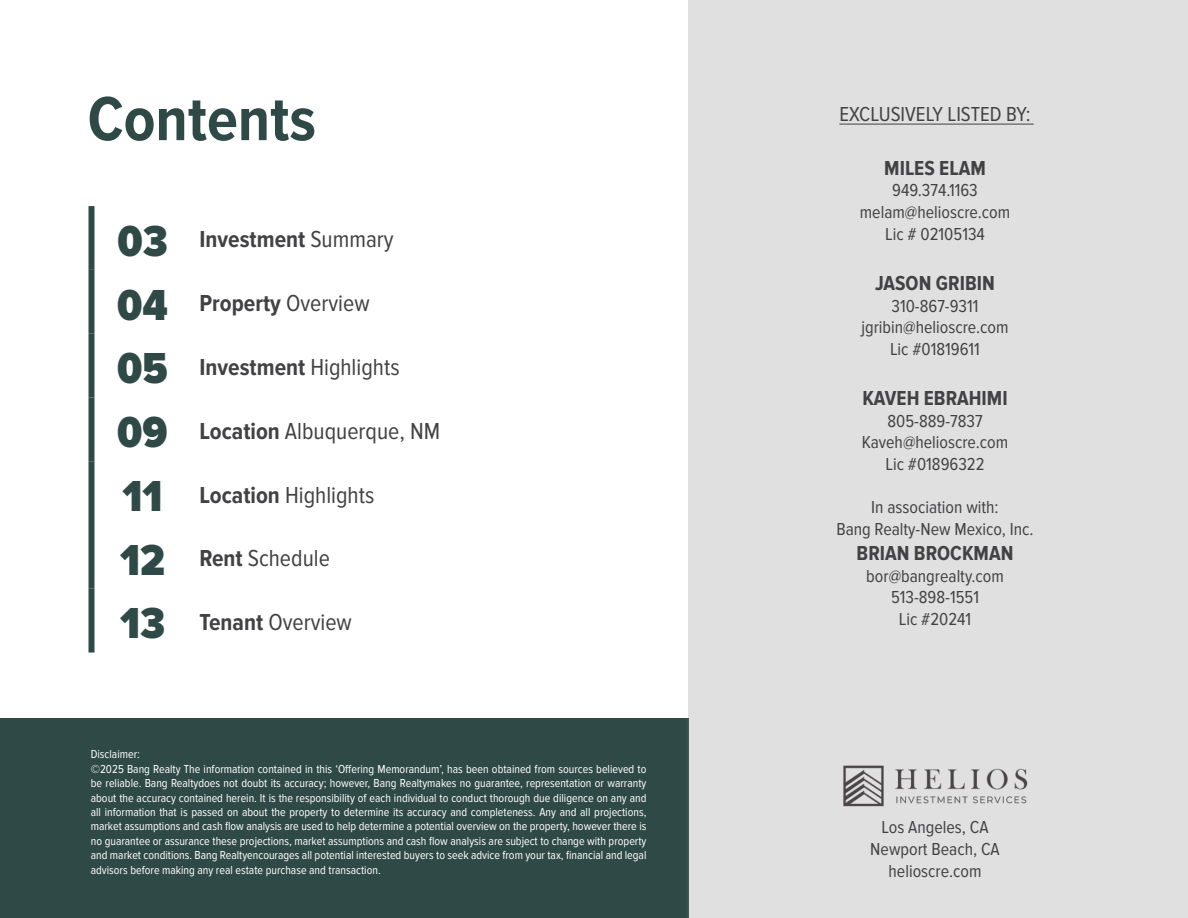
<style>
.page{position:relative;width:1188px;height:918px;background:#fff}
.page>*{position:absolute;margin:0;border:0;box-sizing:border-box;transform-origin:0 0}
.t1{font:700 64.5px "Proxima Nova Cond";color:#2f4a46}
.t2{font:24px "Proxima Nova Cond";color:#424143}
.t3{font:700 24px "Proxima Nova Cond";color:#424143}
.t4{font:700 21px "Proxima Nova Cond";color:#424143}
.t5{font:21px "Proxima Nova Cond";color:#424143}
.t6{font:18px/21.6px "Proxima Nova Cond";color:#424143;text-align:center}
.t7{font:12px/14.4px "Proxima Nova Cond";color:#fff}
.s1{font-weight:900;font-size:45px;color:#2f4a46}
.s2{font-weight:400}
.s3{font-weight:700}
</style>
<div class="page">
<div style="left:0;top:718px;width:688px;height:200px;background:#2f4a46"></div>
<div style="left:88px;top:206px;width:6px;height:64px;background:#2f4a46"></div>
<div style="left:88px;top:270px;width:6px;height:64px;background:#2f4a46"></div>
<div style="left:88px;top:334px;width:6px;height:63px;background:#2f4a46"></div>
<div style="left:88px;top:397px;width:6px;height:64px;background:#2f4a46"></div>
<div style="left:88px;top:461px;width:6px;height:64px;background:#2f4a46"></div>
<div style="left:88px;top:525px;width:6px;height:64px;background:#2f4a46"></div>
<div style="left:88px;top:589px;width:6px;height:64px;background:#2f4a46"></div>
<div style="left:688px;top:0;width:500px;height:918px;background:#e0e0e0"></div>
<img style="left:843px;top:765px;width:185px;height:42px">
<hr style="left:839px;top:124px;width:195px;height:1px;background:#424143">
<h1 class="t1" style="left:88px;top:83px;width:230px">Contents</h1>
<h2 class="t3" style="left:117px;top:226px;width:278px"><span class="s1">03</span> Investment <span class="s2">Summary</span></h2>
<h2 class="t3" style="left:117px;top:290px;width:254px"><span class="s1">04</span> Property <span class="s2">Overview</span></h2>
<h2 class="t3" style="left:117px;top:354px;width:284px"><span class="s1">05</span> Investment <span class="s2">Highlights</span></h2>
<h2 class="t2" style="left:117px;top:417px;width:324px"><span class="s1">09</span> <span class="s3">Location</span> Albuquerque, NM</h2>
<h2 class="t2" style="left:123px;top:481px;width:253px"><span class="s1">11</span> <span class="s3">Location</span> Highlights</h2>
<h2 class="t2" style="left:120px;top:545px;width:211px"><span class="s1">12</span> <span class="s3">Rent</span> Schedule</h2>
<h2 class="t2" style="left:120px;top:609px;width:233px"><span class="s1">13</span> <span class="s3">Tenant</span> Overview</h2>
<p class="t7" style="left:91px;top:747px;width:557px">Disclaimer:<br>©2025 Bang Realty The information contained in this ‘Offering Memorandum’, has been obtained from sources believed to be reliable. Bang Realtydoes not doubt its accuracy; however, Bang Realtymakes no guarantee, representation or warranty about the accuracy contained herein. It is the responsibility of each individual to conduct thorough due diligence on any and all information that is passed on about the property to determine its accuracy and completeness. Any and all projections, market assumptions and cash flow analysis are used to help determine a potential overview on the property, however there is no guarantee or assurance these projections, market assumptions and cash flow analysis are subject to change with property and market conditions. Bang Realtyencourages all potential interested buyers to seek advice from your tax, financial and legal advisors before making any real estate purchase and transaction.</p>
<h3 class="t5" style="left:839px;top:102px;width:193px">EXCLUSIVELY LISTED BY:</h3>
<h3 class="t4" style="left:884px;top:156px;width:103px">MILES ELAM</h3>
<h3 class="t6" style="left:860px;top:180px;width:152px">949.374.1163 melam@helioscre.com<br>Lic # 02105134</h3>
<h3 class="t4" style="left:875px;top:271px;width:121px">JASON GRIBIN</h3>
<h3 class="t6" style="left:861px;top:295px;width:149px">310-867-9311 jgribin@helioscre.com<br>Lic #01819611</h3>
<h3 class="t4" style="left:862px;top:387px;width:147px">KAVEH EBRAHIMI</h3>
<h3 class="t6" style="left:862px;top:410px;width:148px">805-889-7837<br>Kaveh@helioscre.com<br>Lic #01896322</h3>
<h3 class="t6" style="left:836px;top:497px;width:199px">In association with:<br>Bang Realty-New Mexico, Inc.</h3>
<h3 class="t4" style="left:857px;top:541px;width:158px">BRIAN BROCKMAN</h3>
<h3 class="t6" style="left:866px;top:565px;width:139px">bor@bangrealty.com<br>513-898-1551<br>Lic #20241</h3>
<h3 class="t6" style="left:870px;top:817px;width:131px">Los Angeles, CA<br>Newport Beach, CA helioscre.com</h3>
</div>
